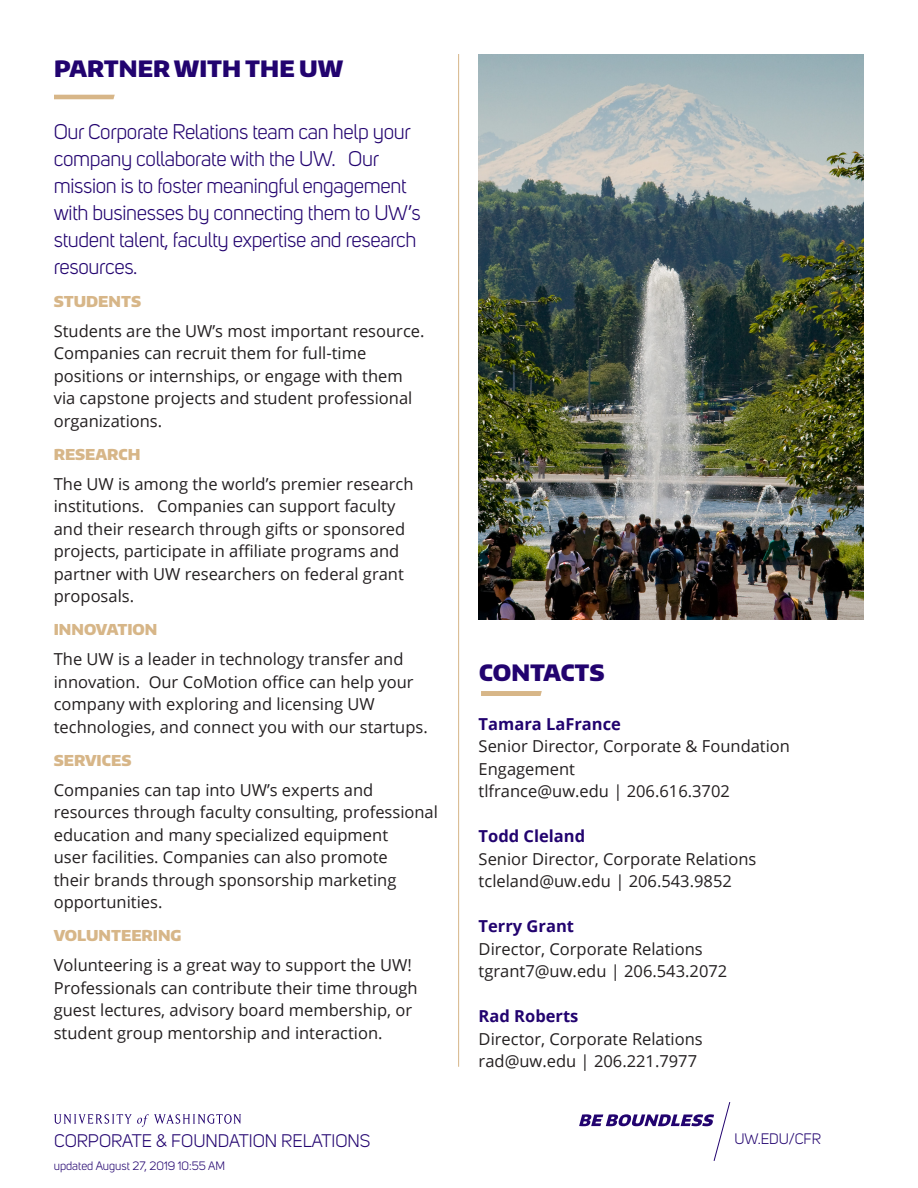
<style>
.page{position:relative;width:918px;height:1188px;background:#fff}
.page>*{position:absolute;margin:0;border:0;box-sizing:border-box;transform-origin:0 0}
.Section_Header{font:900 22.5px "Encode Sans Normal";color:#22036f}
.Subhead_Intro{font:21px/27px "Uni Sans";letter-spacing:-.015em;color:#22036f}
.Department_Name_Smal{font:18px "Uni Sans";color:#22036f}
.Body{font:16.5px/22.5px "Open Sans";color:#231f20}
.contact_list{font:16.5px/22.5px "Open Sans";color:#231f20}
.contact_list-2{font:700 16.5px "Open Sans";color:#22036f}
.Box_Header{font:900 15px "Encode Sans Normal";color:#d7b688}
.Department_Name_Smal-2{font:15px "Uni Sans";color:#22036f}
.Department_Name_Smal-3{font:12px "Uni Sans";color:#22036f}
</style>
<div class="page">
<hr style="left:458px;top:54px;width:1px;height:1013px;background:#d7b688">
<svg style="left:54px;top:1114px;width:187px;height:13px"></svg>
<svg style="left:54px;top:95px;width:61px;height:4px"></svg>
<svg style="left:579px;top:1102px;width:152px;height:59px"></svg>
<svg style="left:481px;top:691px;width:61px;height:5px"></svg>
<img style="left:479px;top:54px;width:384px;height:566px">
<p class="Section_Header" style="left:54px;top:54px;width:291px">PARTNER WITH THE UW</p>
<p class="Subhead_Intro" style="left:54px;top:118px;width:368px">Our Corporate Relations team can help your company collaborate with the UW. Our mission is to foster meaningful engagement with businesses by connecting them to UW’s student talent, faculty expertise and research resources.</p>
<p class="Box_Header" style="left:54px;top:291px;width:89px">STUDENTS</p>
<p class="Body" style="left:54px;top:319px;width:372px">Students are the UW’s most important resource.<br>Companies can recruit them for full-time positions or internships, or engage with them via capstone projects and student professional organizations.</p>
<p class="Box_Header" style="left:54px;top:444px;width:88px">RESEARCH</p>
<p class="Body" style="left:54px;top:472px;width:361px">The UW is among the world’s premier research institutions. Companies can support faculty and their research through gifts or sponsored projects, participate in affiliate programs and partner with UW researchers on federal grant proposals.</p>
<p class="Box_Header" style="left:54px;top:620px;width:105px">INNOVATION</p>
<p class="Body" style="left:54px;top:648px;width:376px">The UW is a leader in technology transfer and innovation. Our CoMotion office can help your company with exploring and licensing UW technologies, and connect you with our startups.</p>
<p class="Box_Header" style="left:54px;top:750px;width:79px">SERVICES</p>
<p class="Body" style="left:54px;top:778px;width:386px">Companies can tap into UW’s experts and resources through faculty consulting, professional education and many specialized equipment<br>user facilities. Companies can also promote<br>their brands through sponsorship marketing opportunities.</p>
<p class="Box_Header" style="left:54px;top:926px;width:129px">VOLUNTEERING</p>
<p class="Body" style="left:54px;top:954px;width:366px">Volunteering is a great way to support the UW!<br>Professionals can contribute their time through guest lectures, advisory board membership, or student group mentorship and interaction.</p>
<p class="Department_Name_Smal" style="left:54px;top:1130px;width:318px">CORPORATE &amp; FOUNDATION RELATIONS</p>
<p class="Department_Name_Smal-3" style="left:54px;top:1159px;width:173px">updated August 27, 2019 10:55 AM</p>
<p class="Section_Header" style="left:479px;top:658px;width:127px">CONTACTS</p>
<p class="contact_list-2" style="left:479px;top:712px;width:144px">Tamara LaFrance</p>
<p class="contact_list" style="left:479px;top:734px;width:313px">Senior Director, Corporate &amp; Foundation<br>Engagement</p>
<p class="contact_list" style="left:479px;top:779px;width:253px">tlfrance@uw.edu | 206.616.3702</p>
<p class="contact_list-2" style="left:479px;top:824px;width:108px">Todd Cleland</p>
<p class="contact_list" style="left:479px;top:847px;width:279px">Senior Director, Corporate Relations</p>
<p class="contact_list" style="left:479px;top:869px;width:255px">tcleland@uw.edu | 206.543.9852</p>
<p class="contact_list-2" style="left:479px;top:914px;width:97px">Terry Grant</p>
<p class="contact_list" style="left:479px;top:937px;width:226px">Director, Corporate Relations</p>
<p class="contact_list" style="left:479px;top:959px;width:250px">tgrant7@uw.edu | 206.543.2072</p>
<p class="contact_list-2" style="left:479px;top:1004px;width:101px">Rad Roberts</p>
<p class="contact_list" style="left:479px;top:1027px;width:226px">Director, Corporate Relations</p>
<p class="contact_list" style="left:479px;top:1049px;width:220px">rad@uw.edu | 206.221.7977</p>
<p class="Department_Name_Smal-2" style="left:734px;top:1130px;width:88px">UW.EDU/CFR</p>
</div>
